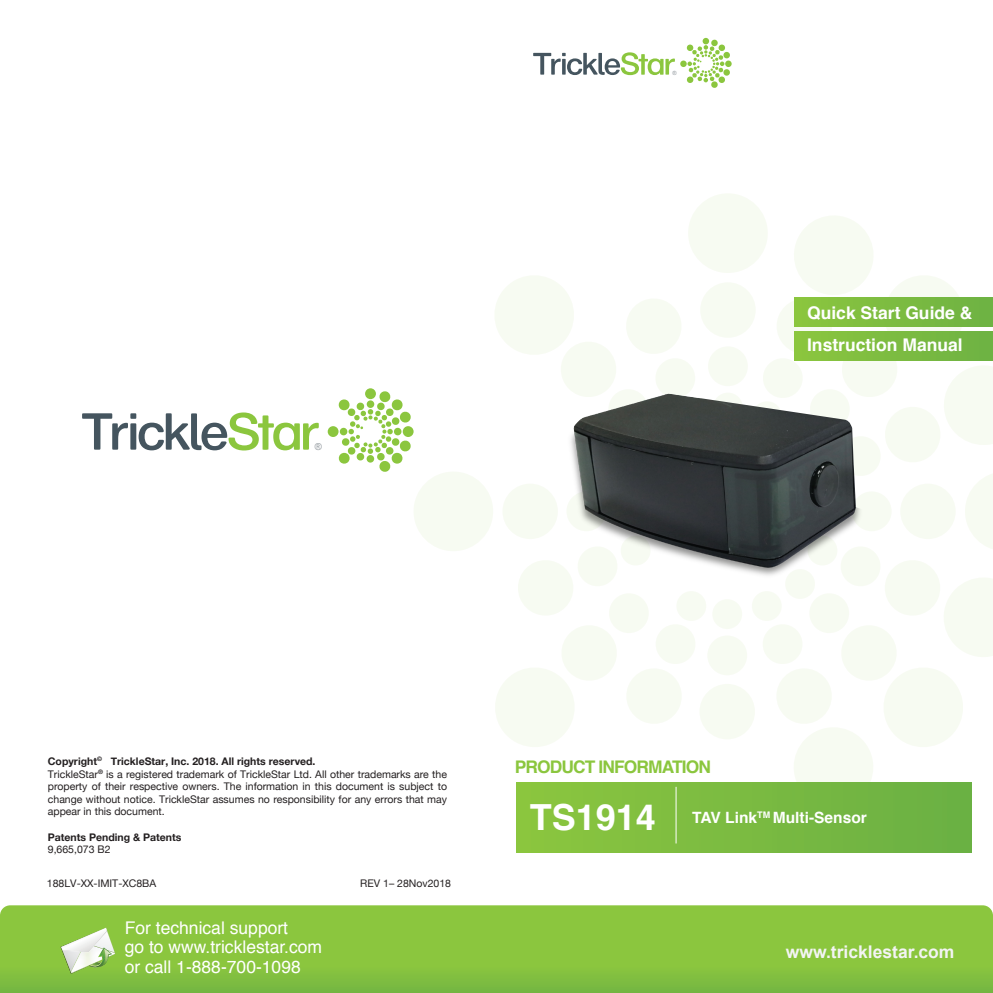
<style>
.page{position:relative;width:993px;height:993px;background:#fff}
.page>*{position:absolute;margin:0;border:0;box-sizing:border-box;transform-origin:0 0}
.t1{font:700 36.05px "Helvetica";color:#fff}
.t2{font:17.5px/19.2px "Helvetica";color:#fff}
.t3{font:700 17.5px/31.5px "Helvetica";color:#fff}
.t4{font:700 17.5px "Arial";color:#f3f4f4}
.t5{font:700 17.32px "Helvetica";letter-spacing:-.05em;color:#8bc63e}
.t6{font:700 15.58px "Helvetica";color:#fff}
.t7{font:10.5px/12.6px "Helvetica Neue";color:#231f20}
.t8{font:700 10.5px "Helvetica Neue";color:#231f20}
.t9{font:9.62px "Arial";color:#959ca1}
.t10{font:5.77px "Arial";color:#959ca1}
.s1{font-weight:700}
</style>
<div class="page">
<svg style="left:0;top:905px;width:993px;height:88px;background:#87c33f"></svg>
<div style="left:708px;top:346px;width:40px;height:40px;background:#f7fbf2;border-radius:50%"></div>
<div style="left:700px;top:282px;width:56px;height:56px;background:#f7fbf2;border-radius:50%"></div>
<div style="left:688px;top:193px;width:80px;height:80px;background:#f7fbf2;border-radius:50%"></div>
<div style="left:707px;top:635px;width:40px;height:40px;background:#f7fbf2;border-radius:50%"></div>
<div style="left:699px;top:684px;width:56px;height:55px;background:#f7fbf2;border-radius:50%"></div>
<svg style="left:753px;top:216px;width:240px;height:591px"></svg>
<svg style="left:495px;top:636px;width:207px;height:111px"></svg>
<div style="left:502px;top:484px;width:56px;height:55px;background:#f7fbf2;border-radius:50%"></div>
<div style="left:413px;top:471px;width:80px;height:80px;background:#f7fbf2;border-radius:50%"></div>
<svg style="left:495px;top:276px;width:200px;height:110px"></svg>
<svg style="left:61px;top:927px;width:54px;height:47px"></svg>
<svg style="left:82px;top:412px;width:237px;height:38px"></svg>
<svg style="left:365px;top:388px;width:11px;height:11px"></svg>
<svg style="left:403px;top:426px;width:11px;height:11px"></svg>
<div style="left:328px;top:426px;width:10px;height:11px;background:#8bc63e;border-radius:50%"></div>
<svg style="left:338px;top:391px;width:73px;height:81px"></svg>
<svg style="left:533px;top:52px;width:142px;height:23px"></svg>
<div style="left:725px;top:61px;width:7px;height:6px;background:#8bc63e;border-radius:50%"></div>
<div style="left:680px;top:61px;width:7px;height:6px;background:#8bc63e;border-radius:50%"></div>
<svg style="left:686px;top:38px;width:44px;height:50px"></svg>
<div style="left:516px;top:782px;width:455px;height:70px;background:linear-gradient(to right,#8bc63e,#6ab044)"></div>
<hr style="left:676px;top:787px;width:1px;height:56px;background:#fff">
<div style="left:795px;top:297px;width:198px;height:30px;background:linear-gradient(to right,#8bc63e,#6eb243)"></div>
<div style="left:795px;top:331px;width:198px;height:29px;background:linear-gradient(to right,#8bc63e,#6eb243)"></div>
<img style="left:518px;top:386px;width:376px;height:250px">
<p class="t9" style="left:315px;top:441px;width:9px">®</p>
<p class="t10" style="left:672px;top:69px;width:6px">®</p>
<h2 class="t3" style="left:807px;top:298px;width:167px">Quick Start Guide &amp;<br>Instruction Manual</h2>
<p class="t7" style="left:48px;top:755px;width:401px"><span class="s1">Copyright</span><sup>©</sup> <span class="s1">TrickleStar, Inc. 2018. All rights reserved.<br></span>TrickleStar<sup>®</sup> is a registered trademark of TrickleStar Ltd. All other trademarks are the property of their respective owners. The information in this document is subject to change without notice. TrickleStar assumes no responsibility for any errors that may appear in this document.</p>
<p class="t8" style="left:48px;top:828px;width:135px">Patents Pending &amp; Patents</p>
<p class="t7" style="left:48px;top:844px;width:64px">9,665,073 B2</p>
<p class="t7" style="left:47px;top:877px;width:111px">188LV-XX-IMIT-XC8BA</p>
<p class="t7" style="left:360px;top:877px;width:92px">REV 1– 28Nov2018</p>
<h2 class="t2" style="left:125px;top:919px;width:199px">For technical support<br>go to www.tricklestar.com or call 1-888-700-1098</h2>
<h3 class="t5" style="left:515px;top:753px;width:198px">PRODUCT INFORMATION</h3>
<h3 class="t6" style="left:692px;top:805px;width:176px">TAV Link<sup>TM</sup> Multi-Sensor</h3>
<h1 class="t1" style="left:530px;top:788px;width:127px">TS1914</h1>
<h2 class="t4" style="left:786px;top:940px;width:170px">www.tricklestar.com</h2>
</div>
